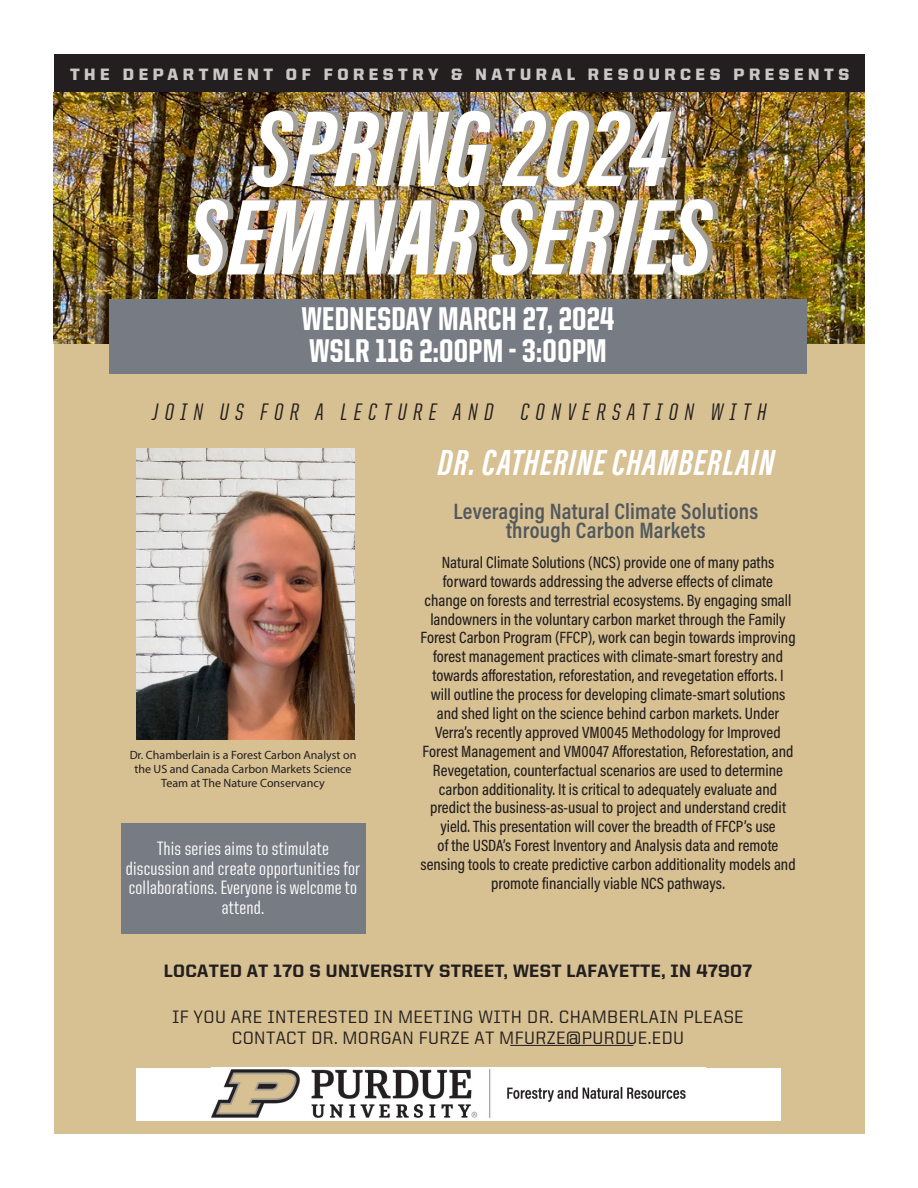
<style>
.page{position:relative;width:918px;height:1188px;background:#fff}
.page>*{position:absolute;margin:0;border:0;box-sizing:border-box;transform-origin:0 0}
.Heading_1{font:italic 700 111px "Acumin Pro Extra Cond";letter-spacing:.01em;color:#fff}
.Heading_1-2{font:italic 700 37.5px "Acumin Pro Extra Cond";letter-spacing:.03em;color:#fff}
.Body_text_-_Stratos_Reg_10_12{font:800 33px "United Sans Cond";letter-spacing:.01em;color:#fff}
.Heading_1-3{font:500 24px "United Italic Cond";letter-spacing:.275em;color:#231f20}
.t1{font:600 22.5px/19.5px "Acumin Pro Cond";letter-spacing:.01em;color:#52585e;text-align:center}
.t2{font:500 19.5px/19.5px "United Sans Cond";letter-spacing:.01em;color:#fff;text-align:center}
.t3{font:500 18px/21px "United Sans Reg";letter-spacing:.02em;color:#231f20;text-align:center}
.t4{font:800 18px "United Sans Reg";letter-spacing:.02em;color:#231f20}
.t5{font:500 16.5px/18.9px "Acumin Pro Cond";color:#231f20;text-align:center}
.Heading_1-4{font:900 16.5px "United Sans Reg";letter-spacing:.275em;color:#cac8c4}
.t6{font:12px/14.4px "Myriad Pro";color:#231f20;text-align:center}
</style>
<div class="page">
<div style="left:55px;top:269px;width:810px;height:865px;background:#d7c091"></div>
<div style="left:55px;top:54px;width:810px;height:50px;background:#231f20"></div>
<hr style="left:510px;top:1045px;width:123px;height:1px;background:#231f20">
<img style="left:54px;top:93px;width:810px;height:250px">
<div style="left:109px;top:299px;width:698px;height:75px;background:#777b83"></div>
<img style="left:136px;top:449px;width:218px;height:291px">
<div style="left:136px;top:1068px;width:645px;height:53px;background:#fff"></div>
<img style="left:211px;top:1069px;width:475px;height:49px">
<div style="left:121px;top:823px;width:244px;height:111px;background:#777b83"></div>
<p class="Heading_1-4" style="left:70px;top:65px;width:781px">THE DEPARTMENT OF FORESTRY &amp; NATURAL RESOURCES PRESENTS</p>
<p class="Heading_1" style="left:253px;top:80px;width:417px">SPRING 2024</p>
<p class="Heading_1" style="left:187px;top:169px;width:525px">SEMINAR SERIES</p>
<p class="Body_text_-_Stratos_Reg_10_12" style="left:302px;top:302px;width:314px">WEDNESDAY MARCH 27, 2024</p>
<p class="Body_text_-_Stratos_Reg_10_12" style="left:309px;top:333px;width:299px">WSLR 116 2:00PM - 3:00PM</p>
<p class="Heading_1-3" style="left:153px;top:400px;width:616px">JOIN US FOR A LECTURE AND CONVERSATION WITH</p>
<p class="Heading_1-2" style="left:438px;top:439px;width:338px">DR. CATHERINE CHAMBERLAIN</p>
<p class="t6" style="left:130px;top:747px;width:228px">Dr. Chamberlain is a Forest Carbon Analyst on the US and Canada Carbon Markets Science<br>Team at The Nature Conservancy</p>
<p class="t2" style="left:126px;top:839px;width:236px">This series aims to stimulate discussion and create opportunities for collaborations. Everyone is welcome to attend.</p>
<p class="t1" style="left:453px;top:501px;width:306px">Leveraging Natural Climate Solutions through Carbon Markets</p>
<p class="t5" style="left:420px;top:552px;width:377px">Natural Climate Solutions (NCS) provide one of many paths forward towards addressing the adverse effects of climate change on forests and terrestrial ecosystems. By engaging small landowners in the voluntary carbon market through the Family Forest Carbon Program (FFCP), work can begin towards improving forest management practices with climate-smart forestry and towards afforestation, reforestation, and revegetation efforts. I<br>will outline the process for developing climate-smart solutions and shed light on the science behind carbon markets. Under Verra’s recently approved VM0045 Methodology for Improved Forest Management and VM0047 Afforestation, Reforestation, and Revegetation, counterfactual scenarios are used to determine carbon additionality. It is critical to adequately evaluate and predict the business-as-usual to project and understand credit yield. This presentation will cover the breadth of FFCP’s use<br>of the USDA’s Forest Inventory and Analysis data and remote sensing tools to create predictive carbon additionality models and promote financially viable NCS pathways.</p>
<p class="t4" style="left:164px;top:961px;width:590px">LOCATED AT 170 S UNIVERSITY STREET, WEST LAFAYETTE, IN 47907</p>
<p class="t3" style="left:172px;top:1006px;width:573px">IF YOU ARE INTERESTED IN MEETING WITH DR. CHAMBERLAIN PLEASE<br>CONTACT DR. MORGAN FURZE AT MFURZE@PURDUE.EDU</p>
</div>
